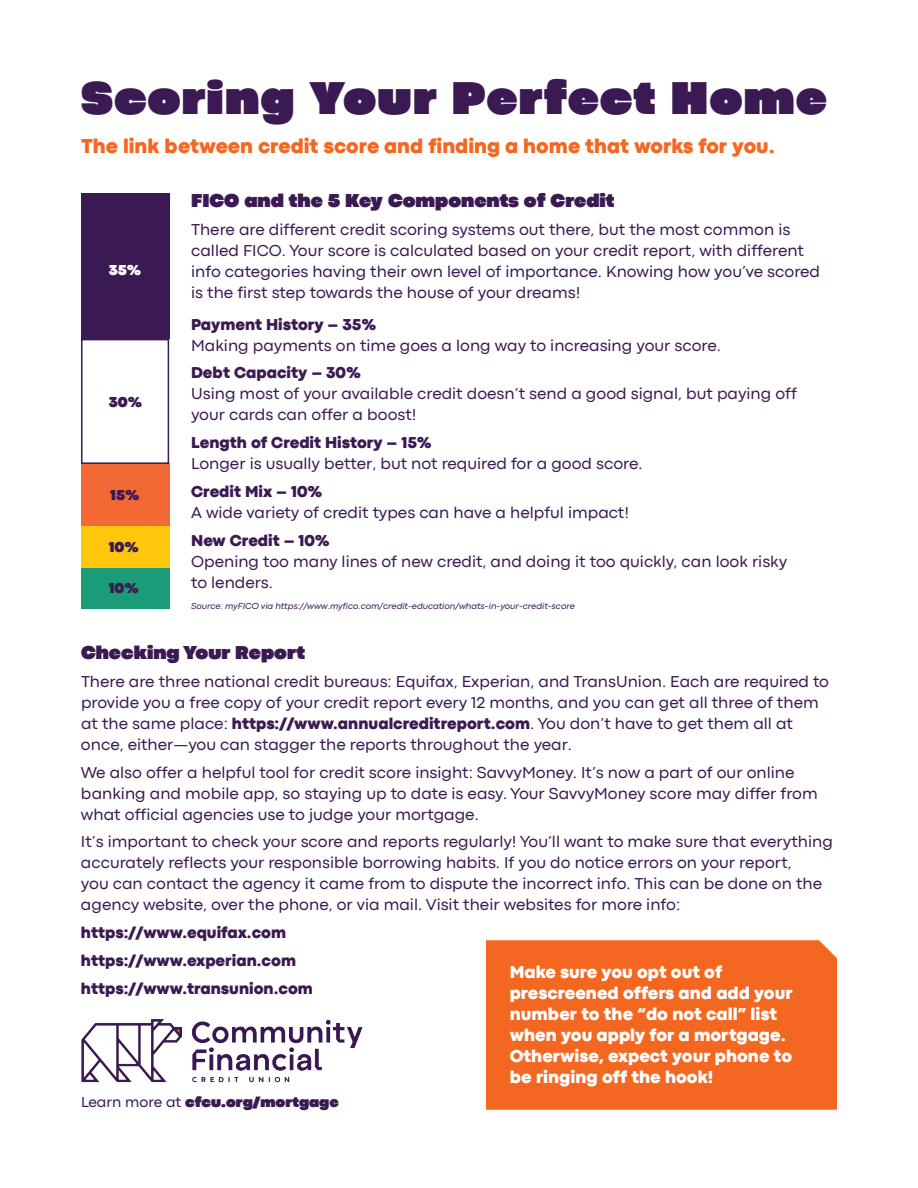
<style>
.page{position:relative;width:918px;height:1188px;background:#fff}
.page>*{position:absolute;margin:0;border:0;box-sizing:border-box;transform-origin:0 0}
.t1{font:900 48px "Codec Pro";letter-spacing:.035em;color:#3b1952}
.t2{font:800 21px "Codec Pro";color:#f36721}
.t3{font:900 19.5px "Codec Pro";color:#3b1952}
.t4{font:800 18px/21px "Codec Pro";color:#fff}
.t5{font:16.5px/21px "Codec Pro";color:#3b1952}
.t6{font:800 16.5px/27.8px "Codec Pro";color:#3b1952}
.t7{font:900 15px "Codec Pro";color:#3b1952}
.t8{font:900 15px "Codec Pro";color:#3b1952}
.t9{font:900 15px "Codec Pro";color:#fff}
.t10{font:italic 9px "Codec Pro";color:#3b1952}
.s1{font-weight:800}
.s2{font-weight:400}
</style>
<div class="page">
<div style="left:81px;top:567px;width:88px;height:42px;background:#1b9c78"></div>
<div style="left:81px;top:526px;width:88px;height:42px;background:#fec70c"></div>
<div style="left:81px;top:464px;width:88px;height:62px;background:#f26935"></div>
<div style="left:81px;top:339px;width:88px;height:125px;background:#fff;border:2px solid #3b1952"></div>
<div style="left:81px;top:193px;width:88px;height:146px;background:#3b1952"></div>
<div style="left:486px;top:940px;width:351px;height:170px;background:#f36721"></div>
<img style="left:81px;top:1019px;width:282px;height:64px">
<h1 class="t1" style="left:81px;top:69px;width:747px">Scoring Your Perfect Home</h1>
<p class="t2" style="left:81px;top:133px;width:695px">The link between credit score and finding a home that works for you.</p>
<p class="t9" style="left:109px;top:261px;width:34px">35%</p>
<p class="t8" style="left:109px;top:393px;width:35px">30%</p>
<p class="t8" style="left:110px;top:486px;width:31px">15%</p>
<p class="t8" style="left:109px;top:538px;width:32px">10%</p>
<p class="t8" style="left:109px;top:579px;width:32px">10%</p>
<p class="t3" style="left:191px;top:189px;width:425px">FICO and the 5 Key Components of Credit</p>
<p class="t5" style="left:191px;top:218px;width:630px">There are different credit scoring systems out there, but the most common is called FICO. Your score is calculated based on your credit report, with different info categories having their own level of importance. Knowing how you’ve scored is the first step towards the house of your dreams!</p>
<p class="t6" style="left:191px;top:310px;width:187px">Payment History – 35%</p>
<p class="t5" style="left:191px;top:334px;width:531px">Making payments on time goes a long way to increasing your score.</p>
<p class="t6" style="left:191px;top:359px;width:172px">Debt Capacity – 30%</p>
<p class="t5" style="left:191px;top:383px;width:607px">Using most of your available credit doesn’t send a good signal, but paying off your cards can offer a boost!</p>
<p class="t6" style="left:191px;top:428px;width:243px">Length of Credit History – 15%</p>
<p class="t5" style="left:191px;top:453px;width:453px">Longer is usually better, but not required for a good score.</p>
<p class="t6" style="left:191px;top:477px;width:133px">Credit Mix – 10%</p>
<p class="t5" style="left:191px;top:502px;width:440px">A wide variety of credit types can have a helpful impact!</p>
<p class="t6" style="left:191px;top:526px;width:141px">New Credit – 10%</p>
<p class="t5" style="left:191px;top:550px;width:598px">Opening too many lines of new credit, and doing it too quickly, can look risky to lenders.</p>
<p class="t10" style="left:191px;top:600px;width:385px">Source: myFICO via https://www.myfico.com/credit-education/whats-in-your-credit-score</p>
<p class="t3" style="left:81px;top:641px;width:226px">Checking Your Report</p>
<p class="t5" style="left:81px;top:671px;width:750px">There are three national credit bureaus: Equifax, Experian, and TransUnion. Each are required to provide you a free copy of your credit report every 12 months, and you can get all three of them at the same place: <span class="s1">https://www.annualcreditreport.com</span>. You don’t have to get them all at once, either—you can stagger the reports throughout the year.</p>
<p class="t5" style="left:81px;top:761px;width:738px">We also offer a helpful tool for credit score insight: SavvyMoney. It’s now a part of our online banking and mobile app, so staying up to date is easy. Your SavvyMoney score may differ from what official agencies use to judge your mortgage.</p>
<p class="t5" style="left:81px;top:831px;width:753px">It’s important to check your score and reports regularly! You’ll want to make sure that everything accurately reflects your responsible borrowing habits. If you do notice errors on your report,<br>you can contact the agency it came from to dispute the incorrect info. This can be done on the agency website, over the phone, or via mail. Visit their websites for more info:</p>
<p class="t6" style="left:81px;top:919px;width:234px">https://www.equifax.com https://www.experian.com https://www.transunion.com</p>
<p class="t4" style="left:510px;top:961px;width:284px">Make sure you opt out of prescreened offers and add your number to the “do not call” list when you apply for a mortgage.<br>Otherwise, expect your phone to be ringing off the hook!</p>
<p class="t7" style="left:81px;top:1093px;width:259px"><span class="s2">Learn more at</span> cfcu.org/mortgage</p>
</div>
